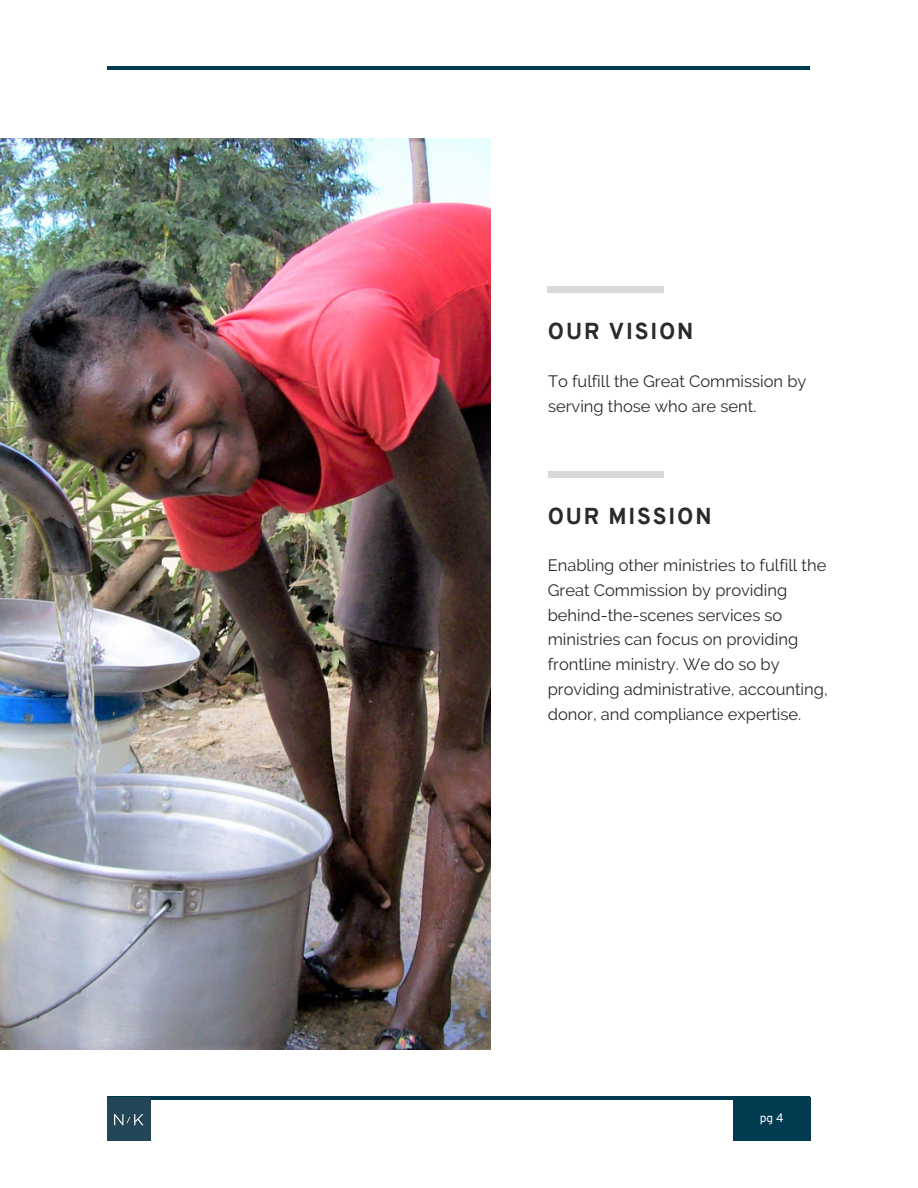
<style>
.page{position:relative;width:918px;height:1188px;background:#fff}
.page>*{position:absolute;margin:0;border:0;box-sizing:border-box;transform-origin:0 0}
.t1{font:800 22.5px "Overpass";letter-spacing:.08em;color:#2a2a2a}
.t2{font:16.5px/24.8px "Raleway";color:#2a2a2a}
.t3{font:12px "Overpass";color:#fff}
</style>
<div class="page">
<img style="left:0;top:138px;width:490px;height:911px">
<div style="left:548px;top:286px;width:116px;height:6px;background:#d9d9d9"></div>
<div style="left:548px;top:472px;width:116px;height:5px;background:#d9d9d9"></div>
<hr style="left:108px;top:1096px;width:702px;height:4px;background:#013b4f">
<div style="left:733px;top:1098px;width:77px;height:43px;background:#013b4f"></div>
<img style="left:108px;top:1098px;width:42px;height:43px">
<hr style="left:107px;top:67px;width:703px;height:3px;background:#013b4f">
<p class="t1" style="left:548px;top:322px;width:147px">OUR VISION</p>
<p class="t2" style="left:548px;top:369px;width:260px">To fulfill the Great Commission by serving those who are sent.</p>
<h2 class="t1" style="left:548px;top:507px;width:165px">OUR MISSION</h2>
<h1 class="t2" style="left:548px;top:553px;width:281px">Enabling other ministries to fulfill the Great Commission by providing behind-the-scenes services so ministries can focus on providing frontline ministry. We do so by providing administrative, accounting, donor, and compliance expertise.</h1>
<p class="t3" style="left:760px;top:1113px;width:25px">pg 4</p>
</div>
